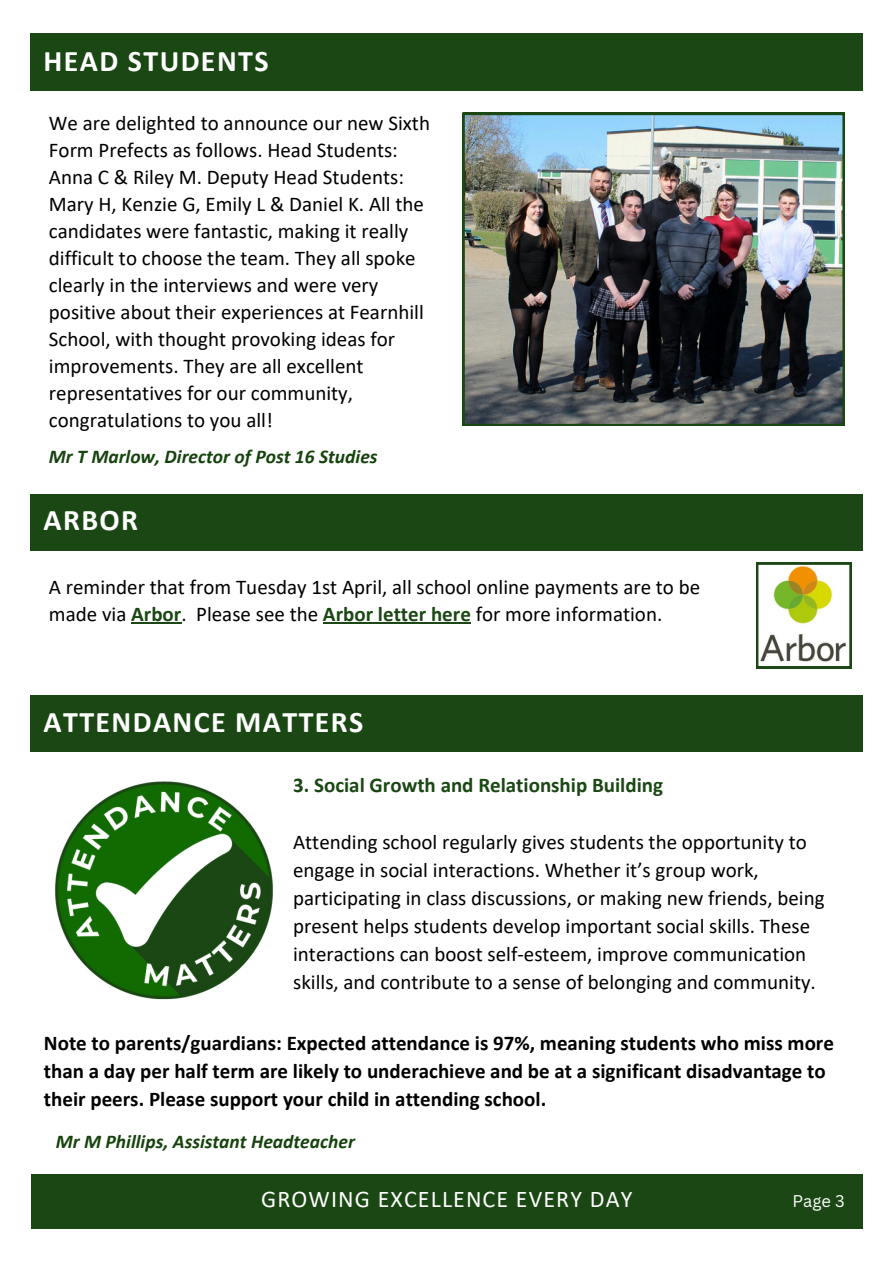
<style>
.page{position:relative;width:894px;height:1264px;background:#fff}
.page>*{position:absolute;margin:0;border:0;box-sizing:border-box;transform-origin:0 0}
.t1{font:700 30px "Calibri";letter-spacing:.045em;color:#fff}
.t2{font:24px "Calibri";letter-spacing:.045em;color:#fff}
.t3{font:21px/27px "Calibri";color:#000}
.t4{font:700 21px/28.2px "Calibri";color:#000}
.t5{font:700 21px "Calibri";color:#1a4713}
.t6{font:italic 700 19.5px "Calibri";color:#15430c}
.t7{font:16.5px "Canva Sans";color:#fff}
.s1{font-weight:700;color:#1a4713}
</style>
<div class="page">
<div style="left:31px;top:1174px;width:831px;height:54px;background:#1a4713"></div>
<div style="left:31px;top:34px;width:831px;height:57px;background:#1a4713"></div>
<img style="left:462px;top:113px;width:382px;height:313px">
<div style="left:31px;top:494px;width:831px;height:56px;background:#1a4713"></div>
<svg style="left:756px;top:562px;width:95px;height:106px"></svg>
<hr style="left:131px;top:622px;width:50px;height:1px;background:#1a4713">
<hr style="left:323px;top:622px;width:148px;height:1px;background:#1a4713">
<div style="left:31px;top:695px;width:831px;height:57px;background:#1a4713"></div>
<img style="left:55px;top:781px;width:218px;height:219px">
<h4 class="t1" style="left:44px;top:47px;width:435px">HONGRATULATIONS (FIRST AID)</h4>
<p class="t1" style="left:44px;top:48px;width:226px">CEAD STUDENTS</p>
<h3 class="t3" style="left:49px;top:111px;width:382px">We are delighted to announce our new Sixth Form Prefects as follows. Head Students:<br>Anna C &amp; Riley M. Deputy Head Students:<br>Mary H, Kenzie G, Emily L &amp; Daniel K. All the candidates were fantastic, making it really difficult to choose the team. They all spoke clearly in the interviews and were very positive about their experiences at Fearnhill School, with thought provoking ideas for improvements. They are all excellent representatives for our community, congratulations to you all!</h3>
<h3 class="t6" style="left:49px;top:448px;width:330px">Mr T Marlow, Director of Post 16 Studies</h3>
<p class="t1" style="left:44px;top:507px;width:96px">ARBOR</p>
<h4 class="t3" style="left:49px;top:575px;width:652px">A reminder that from Tuesday 1st April, all school online payments are to be made via <span class="s1">Arbor</span>. Please see the <span class="s1">Arbor letter here</span> for more information.</h4>
<p class="t1" style="left:44px;top:709px;width:321px">ATTENDANCE MATTERS</p>
<p class="t5" style="left:293px;top:776px;width:371px">3. Social Growth and Relationship Building</p>
<p class="t3" style="left:293px;top:829px;width:533px;line-height:28.2px">Attending school regularly gives students the opportunity to engage in social interactions. Whether it’s group work, participating in class discussions, or making new friends, being present helps students develop important social skills. These interactions can boost self-esteem, improve communication skills, and contribute to a sense of belonging and community.</p>
<h3 class="t4" style="left:44px;top:1030px;width:791px">Note to parents/guardians: Expected attendance is 97%, meaning students who miss more than a day per half term are likely to underachieve and be at a significant disadvantage to their peers. Please support your child in attending school.</h3>
<h4 class="t6" style="left:56px;top:1132px;width:300px">Mr M Phillips, Assistant Headteacher</h4>
<p class="t2" style="left:261px;top:1188px;width:372px">GROWING EXCELLENCE EVERY DAY</p>
<p class="t7" style="left:792px;top:1189px;width:54px">Page 3</p>
</div>
